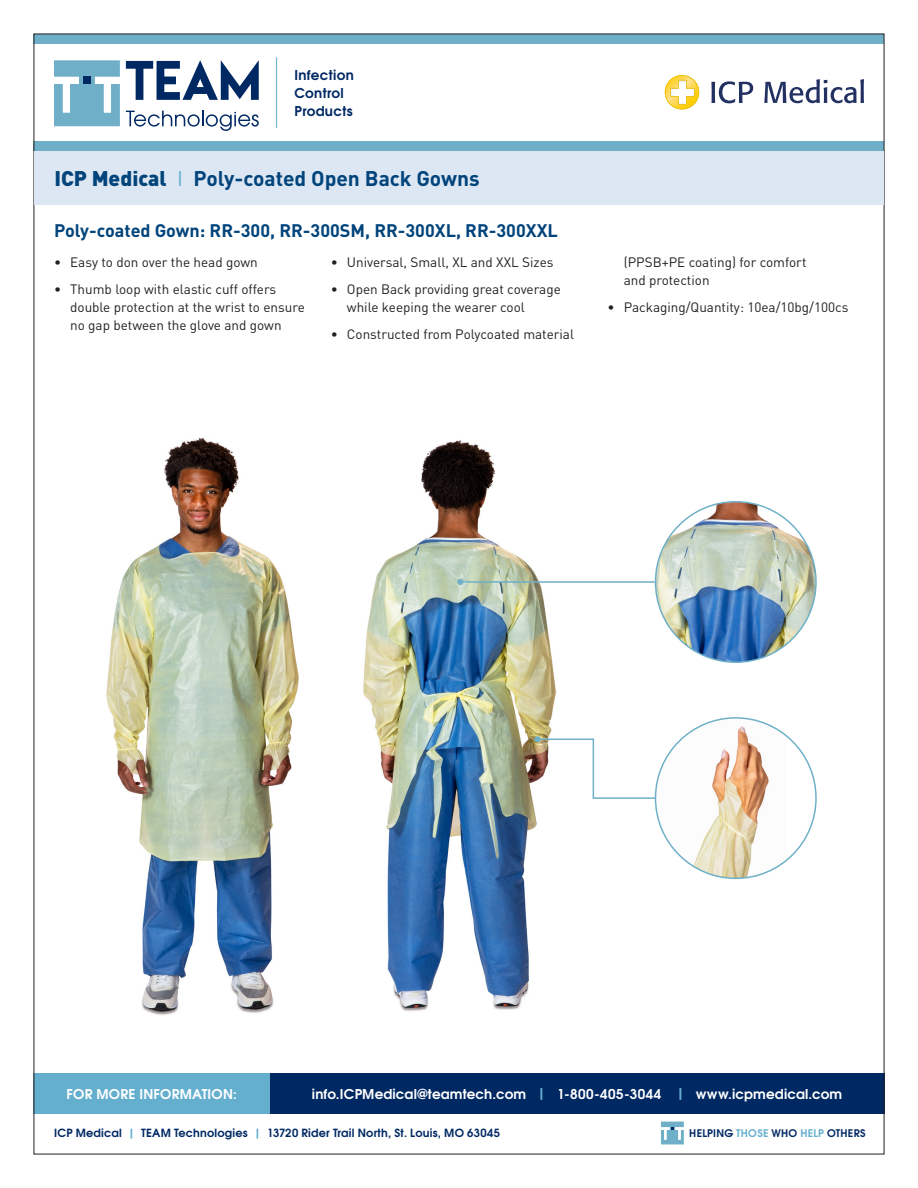
<style>
.page{position:relative;width:918px;height:1188px;background:#fff}
.page>*{position:absolute;margin:0;border:0;box-sizing:border-box;transform-origin:0 0}
.Heading_1{font:700 21px "DIN Pro";color:#00447b}
.Subheads{font:700 18px "DIN Pro";color:#00447b}
.t1{font:13.5px/18px "DIN Pro";color:#231f20}
.t2{font:700 13.5px "Te X Gyre Adventor";letter-spacing:.015em;color:#fff}
.t3{font:700 13.5px/18px "Te X Gyre Adventor";letter-spacing:.025em;color:#002964}
.t4{font:700 11.25px "Te X Gyre Adventor";letter-spacing:.02em;color:#002964}
.t5{font:700 10.5px "Te X Gyre Adventor";letter-spacing:.025em;color:#002964}
.s1{font-weight:900}
.s2{font-weight:400;color:#65afce}
.s3{color:#65afce}
</style>
<div class="page">
<div style="left:34px;top:34px;width:850px;height:9px;background:#6fb0c8"></div>
<div style="left:34px;top:142px;width:850px;height:9px;background:#6fb0c8"></div>
<svg style="left:661px;top:1122px;width:23px;height:22px"></svg>
<div style="left:270px;top:1073px;width:614px;height:41px;background:#002964"></div>
<svg style="left:126px;top:111px;width:133px;height:20px"></svg>
<svg style="left:126px;top:60px;width:133px;height:40px"></svg>
<svg style="left:54px;top:60px;width:66px;height:66px"></svg>
<div style="left:83px;top:77px;width:8px;height:7px;background:#002964"></div>
<hr style="left:276px;top:57px;width:1px;height:71px;background:#65afce">
<div style="left:34px;top:1073px;width:236px;height:41px;background:#65afce"></div>
<svg style="left:711px;top:81px;width:42px;height:22px"></svg>
<svg style="left:764px;top:79px;width:100px;height:24px"></svg>
<svg style="left:665px;top:75px;width:34px;height:34px"></svg>
<div style="left:34px;top:151px;width:850px;height:54px;background:#dde7f3"></div>
<img style="left:106px;top:438px;width:193px;height:577px">
<img style="left:363px;top:440px;width:193px;height:571px">
<img style="left:656px;top:502px;width:160px;height:160px;border-radius:80px">
<hr style="left:460px;top:581px;width:195px;height:2px;background:#6fb0c8">
<svg style="left:457px;top:579px;width:6px;height:6px"></svg>
<svg style="left:535px;top:736px;width:121px;height:64px"></svg>
<img style="left:656px;top:718px;width:131px;height:160px">
<p class="t3" style="left:294px;top:65px;width:61px">Infection<br>Control<br>Products</p>
<p class="Heading_1" style="left:54px;top:164px;width:427px"><span class="s1">ICP Medical</span> <span class="s2">I</span> Poly-coated Open Back Gowns</p>
<p class="Subheads" style="left:54px;top:218px;width:505px">Poly-coated Gown: RR-300, RR-300SM, RR-300XL, RR-300XXL</p>
<p class="t1" style="left:54px;top:252px;width:205px">• Easy to don over the head gown</p>
<p class="t1" style="left:70px;top:279px;width:236px;text-indent:-16px">• Thumb loop with elastic cuff offers double protection at the wrist to ensure no gap between the glove and gown</p>
<p class="t1" style="left:331px;top:252px;width:224px">• Universal, Small, XL and XXL Sizes</p>
<p class="t1" style="left:347px;top:279px;width:215px;text-indent:-16px">• Open Back providing great coverage while keeping the wearer cool</p>
<p class="t1" style="left:331px;top:324px;width:245px">• Constructed from Polycoated material</p>
<p class="t1" style="left:624px;top:252px;width:184px">(PPSB+PE coating) for comfort and protection</p>
<p class="t1" style="left:608px;top:297px;width:243px">• Packaging/Quantity: 10ea/10bg/100cs</p>
<p class="t2" style="left:312px;top:1082px;width:532px">info.ICPMedical@teamtech.com <span class="s3">|</span> 1-800-405-3044 <span class="s3">|</span> www.icpmedical.com</p>
<p class="t4" style="left:54px;top:1123px;width:448px">ICP Medical <span class="s3">|</span> TEAM Technologies <span class="s3">|</span> 13720 Rider Trail North, St. Louis, MO 63045</p>
<p class="t5" style="left:689px;top:1124px;width:178px">HELPING <span class="s3">THOSE</span> WHO <span class="s3">HELP</span> OTHERS</p>
<p class="t2" style="left:67px;top:1082px;width:172px">FOR MORE INFORMATION:</p>
</div>
